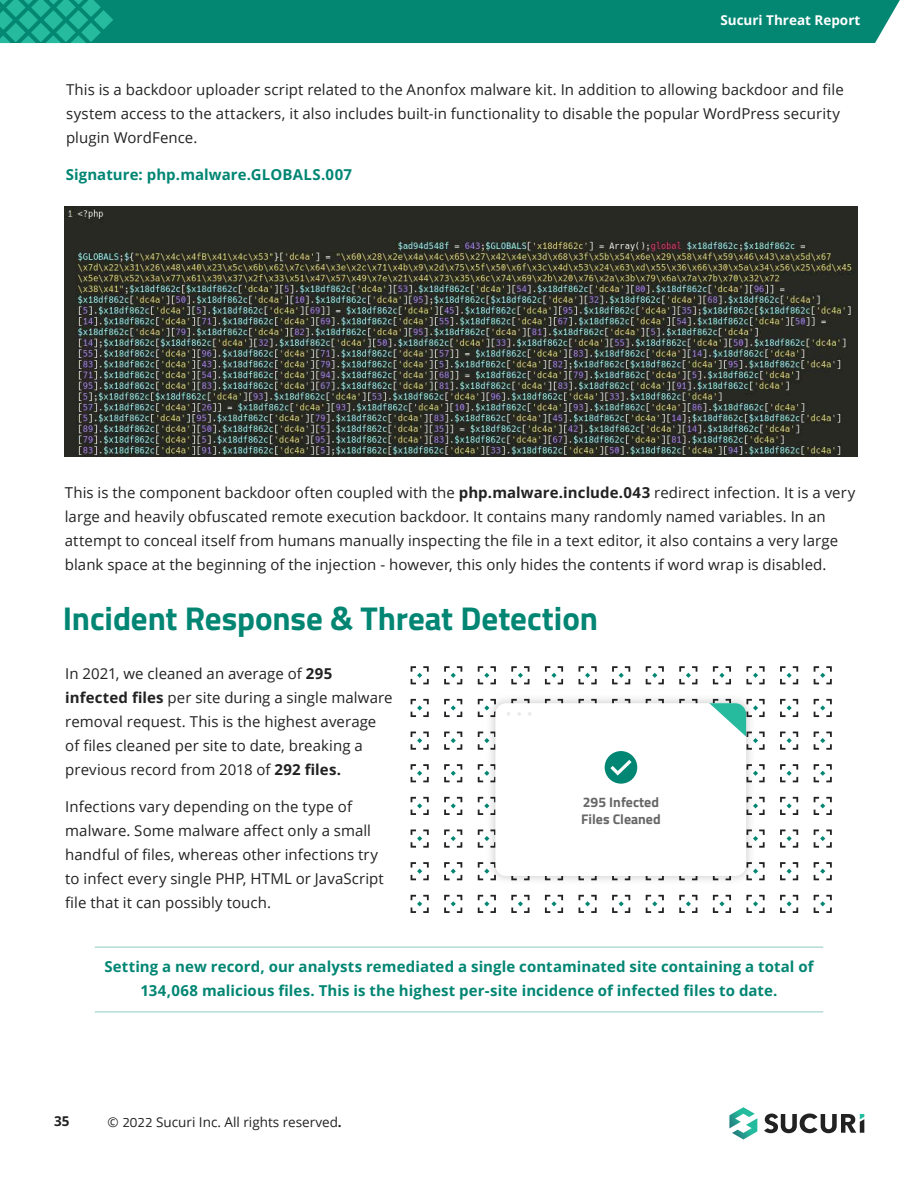
<style>
.page{position:relative;width:918px;height:1188px;background:#fff}
.page>*{position:absolute;margin:0;border:0;box-sizing:border-box;transform-origin:0 0}
.t1{font:700 33px "Titillium Web";letter-spacing:-.005em;color:#028673}
.t2{font:15px/24px "Open Sans";letter-spacing:.005em;color:#222}
.t3{font:700 15px/24px "Open Sans";letter-spacing:.005em;color:#028673;text-align:center}
.t4{font:700 13.95px/16.6px "Titillium Web";color:#676767}
.t5{font:13.5px "Open Sans";color:#222}
.t6{font:700 13.5px "Open Sans";color:#fff}
.t7{font:700 13.5px "Open Sans";color:#222}
.s1{font-weight:700}
.s2{font-family:"Titillium Web"}
</style>
<div class="page">
<svg style="left:0;top:0;width:900px;height:43px;background:#078b77"></svg>
<svg style="left:764px;top:1113px;width:100px;height:20px"></svg>
<svg style="left:729px;top:1107px;width:28px;height:32px"></svg>
<img style="left:64px;top:206px;width:793px;height:250px">
<svg style="left:411px;top:666px;width:18px;height:18px"></svg>
<svg style="left:444px;top:666px;width:18px;height:18px"></svg>
<svg style="left:478px;top:666px;width:18px;height:18px"></svg>
<svg style="left:511px;top:666px;width:19px;height:18px"></svg>
<svg style="left:545px;top:666px;width:18px;height:18px"></svg>
<svg style="left:579px;top:666px;width:18px;height:18px"></svg>
<svg style="left:612px;top:666px;width:18px;height:18px"></svg>
<svg style="left:646px;top:666px;width:18px;height:18px"></svg>
<svg style="left:679px;top:666px;width:18px;height:18px"></svg>
<svg style="left:713px;top:666px;width:18px;height:18px"></svg>
<svg style="left:746px;top:666px;width:19px;height:18px"></svg>
<svg style="left:780px;top:666px;width:18px;height:18px"></svg>
<svg style="left:814px;top:666px;width:18px;height:18px"></svg>
<svg style="left:411px;top:699px;width:18px;height:18px"></svg>
<svg style="left:444px;top:699px;width:18px;height:18px"></svg>
<svg style="left:478px;top:699px;width:5px;height:18px"></svg>
<svg style="left:780px;top:699px;width:18px;height:18px"></svg>
<svg style="left:814px;top:699px;width:18px;height:18px"></svg>
<svg style="left:411px;top:732px;width:18px;height:18px"></svg>
<svg style="left:444px;top:732px;width:18px;height:18px"></svg>
<svg style="left:478px;top:732px;width:5px;height:18px"></svg>
<svg style="left:780px;top:732px;width:18px;height:18px"></svg>
<svg style="left:814px;top:732px;width:18px;height:18px"></svg>
<svg style="left:411px;top:764px;width:18px;height:18px"></svg>
<svg style="left:444px;top:764px;width:18px;height:18px"></svg>
<svg style="left:478px;top:764px;width:5px;height:18px"></svg>
<svg style="left:760px;top:764px;width:5px;height:18px"></svg>
<svg style="left:780px;top:764px;width:18px;height:18px"></svg>
<svg style="left:814px;top:764px;width:18px;height:18px"></svg>
<svg style="left:411px;top:797px;width:18px;height:18px"></svg>
<svg style="left:444px;top:797px;width:18px;height:18px"></svg>
<svg style="left:478px;top:797px;width:5px;height:18px"></svg>
<svg style="left:760px;top:797px;width:5px;height:18px"></svg>
<svg style="left:780px;top:797px;width:18px;height:18px"></svg>
<svg style="left:814px;top:797px;width:18px;height:18px"></svg>
<svg style="left:411px;top:830px;width:18px;height:18px"></svg>
<svg style="left:444px;top:830px;width:18px;height:18px"></svg>
<svg style="left:478px;top:830px;width:5px;height:18px"></svg>
<svg style="left:760px;top:830px;width:5px;height:18px"></svg>
<svg style="left:780px;top:830px;width:18px;height:18px"></svg>
<svg style="left:814px;top:830px;width:18px;height:18px"></svg>
<svg style="left:411px;top:862px;width:18px;height:18px"></svg>
<svg style="left:444px;top:862px;width:18px;height:18px"></svg>
<svg style="left:478px;top:862px;width:5px;height:18px"></svg>
<svg style="left:760px;top:862px;width:5px;height:18px"></svg>
<svg style="left:780px;top:862px;width:18px;height:18px"></svg>
<svg style="left:814px;top:862px;width:18px;height:18px"></svg>
<svg style="left:411px;top:895px;width:18px;height:18px"></svg>
<svg style="left:444px;top:895px;width:18px;height:18px"></svg>
<svg style="left:478px;top:895px;width:18px;height:18px"></svg>
<svg style="left:511px;top:895px;width:19px;height:18px"></svg>
<svg style="left:545px;top:895px;width:18px;height:18px"></svg>
<svg style="left:579px;top:895px;width:18px;height:18px"></svg>
<svg style="left:612px;top:895px;width:18px;height:18px"></svg>
<svg style="left:646px;top:895px;width:18px;height:18px"></svg>
<svg style="left:679px;top:895px;width:18px;height:18px"></svg>
<svg style="left:713px;top:895px;width:18px;height:18px"></svg>
<svg style="left:746px;top:895px;width:19px;height:18px"></svg>
<svg style="left:780px;top:895px;width:18px;height:18px"></svg>
<svg style="left:814px;top:895px;width:18px;height:18px"></svg>
<img style="left:483px;top:698px;width:277px;height:183px">
<div style="left:495px;top:703px;width:251px;height:173px;background:#fff;border-radius:11px"></div>
<svg style="left:679px;top:699px;width:86px;height:51px"></svg>
<svg style="left:507px;top:699px;width:25px;height:17px"></svg>
<div style="left:605px;top:751px;width:32px;height:33px;background:#008673;border-radius:50%"></div>
<svg style="left:607px;top:756px;width:28px;height:26px"></svg>
<hr style="left:95px;top:946px;width:728px;height:2px;background:#028673">
<hr style="left:95px;top:1011px;width:728px;height:2px;background:#028673">
<p class="t6" style="left:720px;top:11px;width:141px">Sucuri Threat Report</p>
<p class="t2" style="left:66px;top:78px;width:779px">This is a backdoor uploader script related to the Anonfox malware kit. In addition to allowing backdoor and file system access to the attackers, it also includes built-in functionality to disable the popular WordPress security plugin WordFence.</p>
<p class="t3" style="left:66px;top:162px;width:288px">Signature: php.malware.GLOBALS.007</p>
<p class="t2" style="left:65px;top:480px;width:792px">This is the component backdoor often coupled with the <span class="s1">php.malware.include.043</span> redirect infection. It is a very large and heavily obfuscated remote execution backdoor. It contains many randomly named variables. In an attempt to conceal itself from humans manually inspecting the file in a text editor, it also contains a very large blank space at the beginning of the injection - however, this only hides the contents if word wrap is disabled.</p>
<h1 class="t1" style="left:63px;top:593px;width:537px">Incident Response &amp; Threat Detection</h1>
<p class="t2" style="left:65px;top:661px;width:329px">In 2021, we cleaned an average of <span class="s1">295 infected files</span> per site during a single malware removal request. This is the highest average of files cleaned per site to date, breaking a previous record from 2018 of <span class="s1">292 files.</span></p>
<p class="t2" style="left:65px;top:795px;width:320px">Infections vary depending on the type of malware. Some malware affect only a small handful of files, whereas other infections try to infect every single PHP, HTML or JavaScript file that it can possibly touch.</p>
<p class="t4" style="left:581px;top:793px;width:81px">295 Infected<br>Files Cleaned</p>
<p class="t3" style="left:104px;top:954px;width:711px">Setting a new record, our analysts remediated a single contaminated site containing a total of<br>134,068 malicious files. This is the highest per-site incidence of infected files to date.</p>
<p class="t7" style="left:54px;top:1112px;width:17px">35</p>
<p class="t5" style="left:108px;top:1113px;width:236px">© <span class="s2">2022</span> Sucuri Inc. All rights reserved<span class="s1">.</span></p>
</div>
